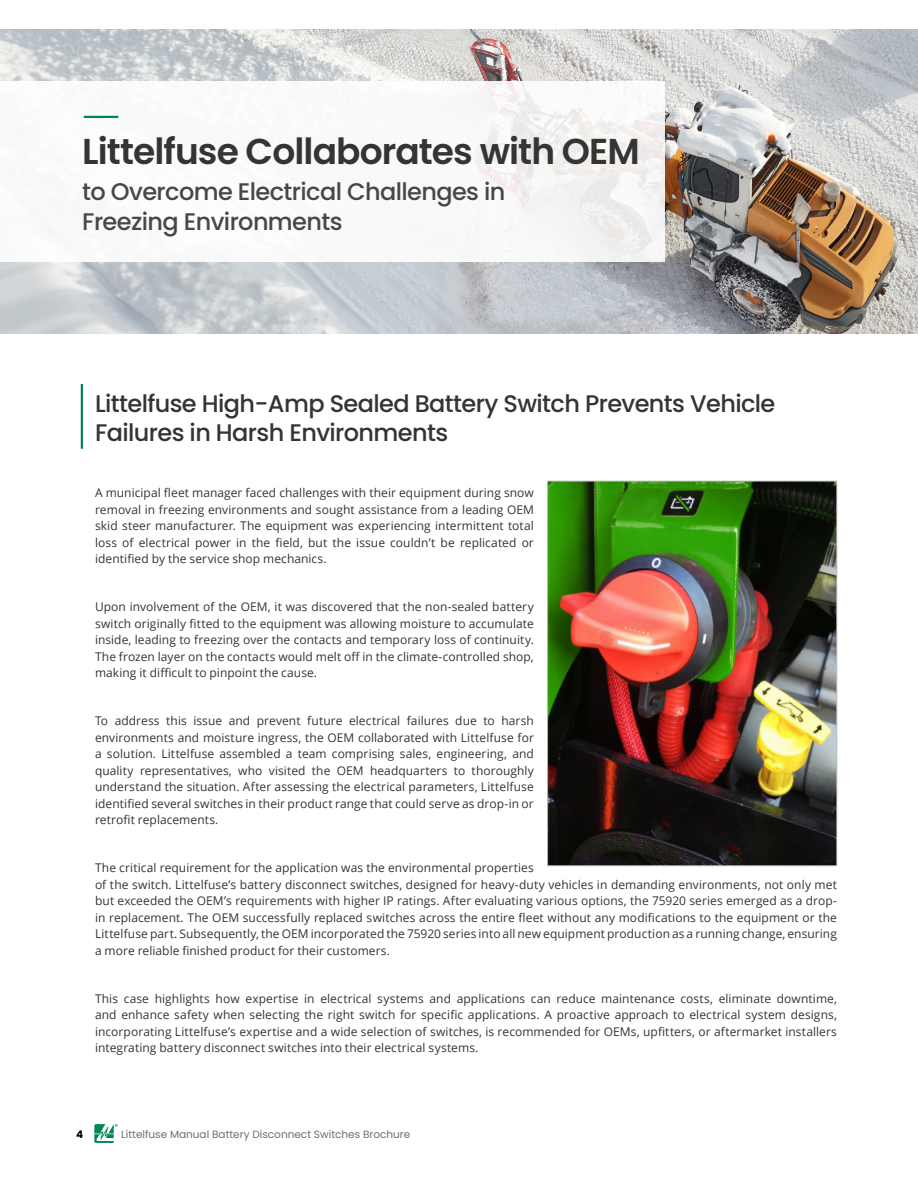
<style>
.page{position:relative;width:918px;height:1188px;background:#fff}
.page>*{position:absolute;margin:0;border:0;box-sizing:border-box;transform-origin:0 0}
.t1{font:600 36px "Poppins";letter-spacing:-.025em;color:#343433}
.t2{font:500 24px/28.8px "Poppins";letter-spacing:-.025em;color:#343433}
.t3{font:500 24px/30px "Poppins";letter-spacing:-.025em;color:#494646}
.t4{font:12px/16.5px "Open Sans";letter-spacing:.005em;color:#343433;text-align:justify}
.t5{font:10.5px "Poppins";color:#6d6e71}
.t6{font:700 10.5px "Poppins";color:#000}
</style>
<div class="page">
<svg style="left:94px;top:1124px;width:24px;height:19px"></svg>
<img style="left:0;top:29px;width:917px;height:305px">
<svg style="left:0;top:81px;width:665px;height:181px"></svg>
<hr style="left:84px;top:116px;width:34px;height:2px;background:#018852">
<hr style="left:81px;top:384px;width:2px;height:65px;background:#018852">
<img style="left:549px;top:483px;width:286px;height:381px">
<div style="left:547px;top:481px;width:290px;height:385px;border:1px solid #bcbec0"></div>
<hr style="left:917px;top:29px;width:1px;height:478px;background:#f9f9f9">
<h1 class="t1" style="left:82px;top:131px;width:559px">Littelfuse Collaborates with OEM</h1>
<h2 class="t3" style="left:82px;top:177px;width:425px">to Overcome Electrical Challenges in<br>Freezing Environments</h2>
<h2 class="t2" style="left:95px;top:390px;width:682px">Littelfuse High-Amp Sealed Battery Switch Prevents Vehicle<br>Failures in Harsh Environments</h2>
<p class="t4" style="left:95px;top:484px;width:440px">A municipal fleet manager faced challenges with their equipment during snow removal in freezing environments and sought assistance from a leading OEM skid steer manufacturer. The equipment was experiencing intermittent total loss of electrical power in the field, but the issue couldn’t be replicated or identified by the service shop mechanics.</p>
<p class="t4" style="left:95px;top:598px;width:440px">Upon involvement of the OEM, it was discovered that the non-sealed battery switch originally fitted to the equipment was allowing moisture to accumulate inside, leading to freezing over the contacts and temporary loss of continuity.<br>The frozen layer on the contacts would melt off in the climate-controlled shop, making it difficult to pinpoint the cause.</p>
<p class="t4" style="left:95px;top:712px;width:440px">To address this issue and prevent future electrical failures due to harsh environments and moisture ingress, the OEM collaborated with Littelfuse for a solution. Littelfuse assembled a team comprising sales, engineering, and quality representatives, who visited the OEM headquarters to thoroughly understand the situation. After assessing the electrical parameters, Littelfuse identified several switches in their product range that could serve as drop-in or retrofit replacements.</p>
<p class="t4" style="left:95px;top:859px;width:743px;text-align:left">The critical requirement for the application was the environmental properties<br>of the switch. Littelfuse’s battery disconnect switches, designed for heavy-duty vehicles in demanding environments, not only met but exceeded the OEM’s requirements with higher IP ratings. After evaluating various options, the 75920 series emerged as a drop&shy;in replacement. The OEM successfully replaced switches across the entire fleet without any modifications to the equipment or the Littelfuse part. Subsequently, the OEM incorporated the 75920 series into all new equipment production as a running change, ensuring a more reliable finished product for their customers.</p>
<p class="t4" style="left:95px;top:990px;width:743px">This case highlights how expertise in electrical systems and applications can reduce maintenance costs, eliminate downtime, and enhance safety when selecting the right switch for specific applications. A proactive approach to electrical system designs, incorporating Littelfuse’s expertise and a wide selection of switches, is recommended for OEMs, upfitters, or aftermarket installers integrating battery disconnect switches into their electrical systems.</p>
<p class="t6" style="left:76px;top:1128px;width:9px">4</p>
<p class="t5" style="left:121px;top:1128px;width:291px">Littelfuse Manual Battery Disconnect Switches Brochure</p>
</div>
